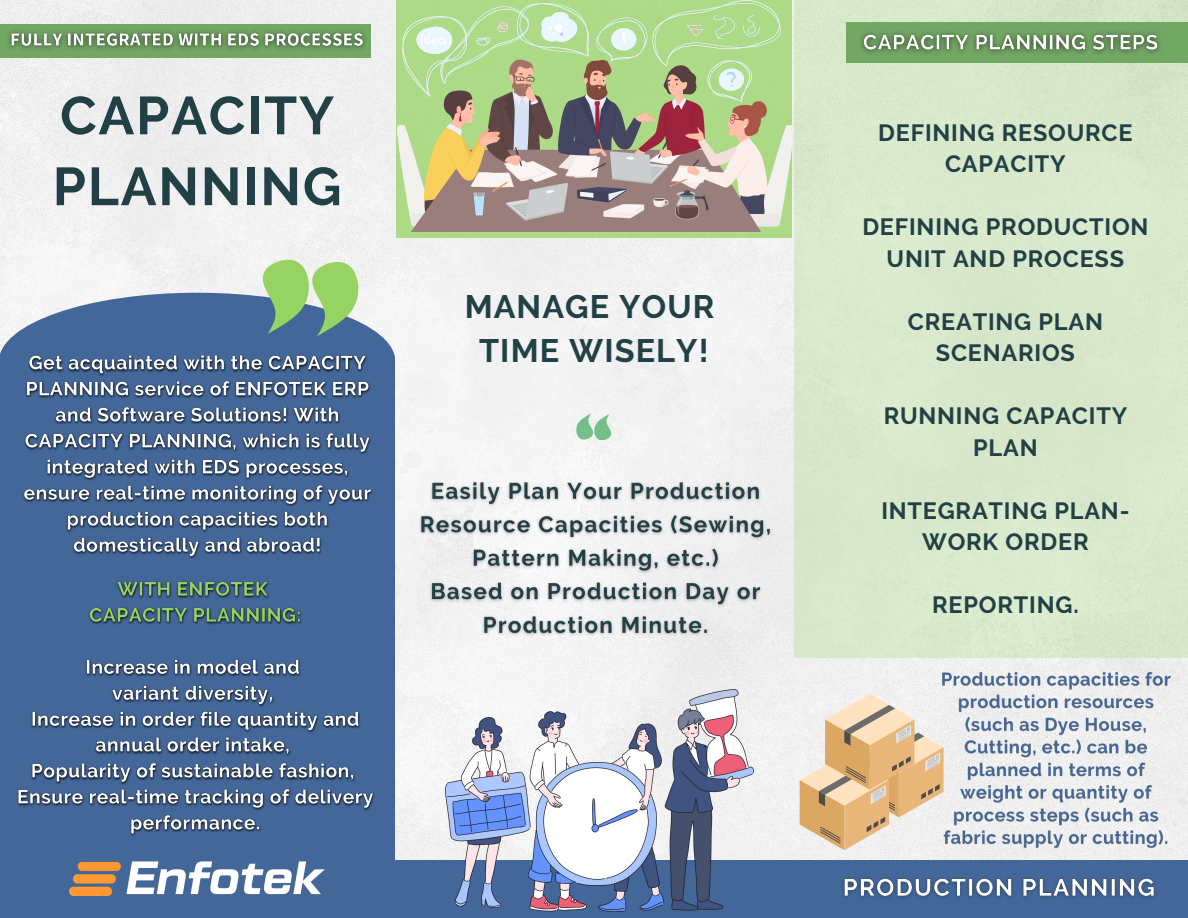
<style>
.page{position:relative;width:1188px;height:918px;background:#fff}
.page>*{position:absolute;margin:0;border:0;box-sizing:border-box;transform-origin:0 0}
.t1{font:700 53.25px/70.8px "Raleway";letter-spacing:.035em;color:#214146}
.t2{font:700 32.4px "Raleway";letter-spacing:.035em;color:#214146}
.t3{font:700 23.55px/31.5px "Raleway";letter-spacing:.035em;color:#214146;text-align:center}
</style>
<div class="page">
<div style="left:0;top:0;width:1188px;height:861px;background:#f1f1f1"></div>
<svg style="left:0;top:293px;width:395px;height:625px;background:#5272a0"></svg>
<div style="left:794px;top:0;width:394px;height:658px;background:#d9e8cb"></div>
<div style="left:387px;top:861px;width:801px;height:57px;background:#446799"></div>
<div style="left:397px;top:0;width:395px;height:238px;background:#acda86"></div>
<svg style="left:263px;top:260px;width:95px;height:76px;background:#8cba83"></svg>
<svg style="left:577px;top:413px;width:34px;height:27px"></svg>
<img style="left:69px;top:861px;width:256px;height:35px">
<img style="left:398px;top:0;width:396px;height:232px">
<img style="left:446px;top:689px;width:308px;height:222px">
<svg style="left:800px;top:694px;width:140px;height:156px"></svg>
<svg style="left:898px;top:730px;width:12px;height:8px"></svg>
<svg style="left:898px;top:732px;width:12px;height:7px"></svg>
<div style="left:898px;top:733px;width:12px;height:7px;background:#d1d1d1"></div>
<svg style="left:898px;top:735px;width:12px;height:7px"></svg>
<img style="left:413px;top:474px;width:367px;height:172px">
<img style="left:19px;top:348px;width:357px;height:226px">
<img style="left:1px;top:18px;width:371px;height:55px">
<img style="left:12px;top:574px;width:367px;height:266px">
<img style="left:843px;top:878px;width:312px;height:20px">
<img style="left:940px;top:668px;width:233px;height:183px">
<div style="left:846px;top:23px;width:342px;height:40px;background:#73a764"></div>
<img style="left:853px;top:22px;width:316px;height:60px">
<p class="t1" style="left:53px;top:80px;width:290px">CAPACITY<br>PLANNING</p>
<p class="t2" style="left:465px;top:288px;width:251px">MANAGE YOUR</p>
<p class="t2" style="left:479px;top:331px;width:231px">TIME WISELY!</p>
<p class="t3" style="left:878px;top:117px;width:256px">DEFINING RESOURCE<br>CAPACITY</p>
<p class="t3" style="left:862px;top:211px;width:288px">DEFINING PRODUCTION<br>UNIT AND PROCESS</p>
<p class="t3" style="left:908px;top:306px;width:197px">CREATING PLAN<br>SCENARIOS</p>
<p class="t3" style="left:884px;top:400px;width:245px">RUNNING CAPACITY<br>PLAN</p>
<p class="t3" style="left:881px;top:495px;width:250px">INTEGRATING PLAN-<br>WORK ORDER</p>
<p class="t3" style="left:932px;top:589px;width:148px">REPORTING.</p>
</div>
